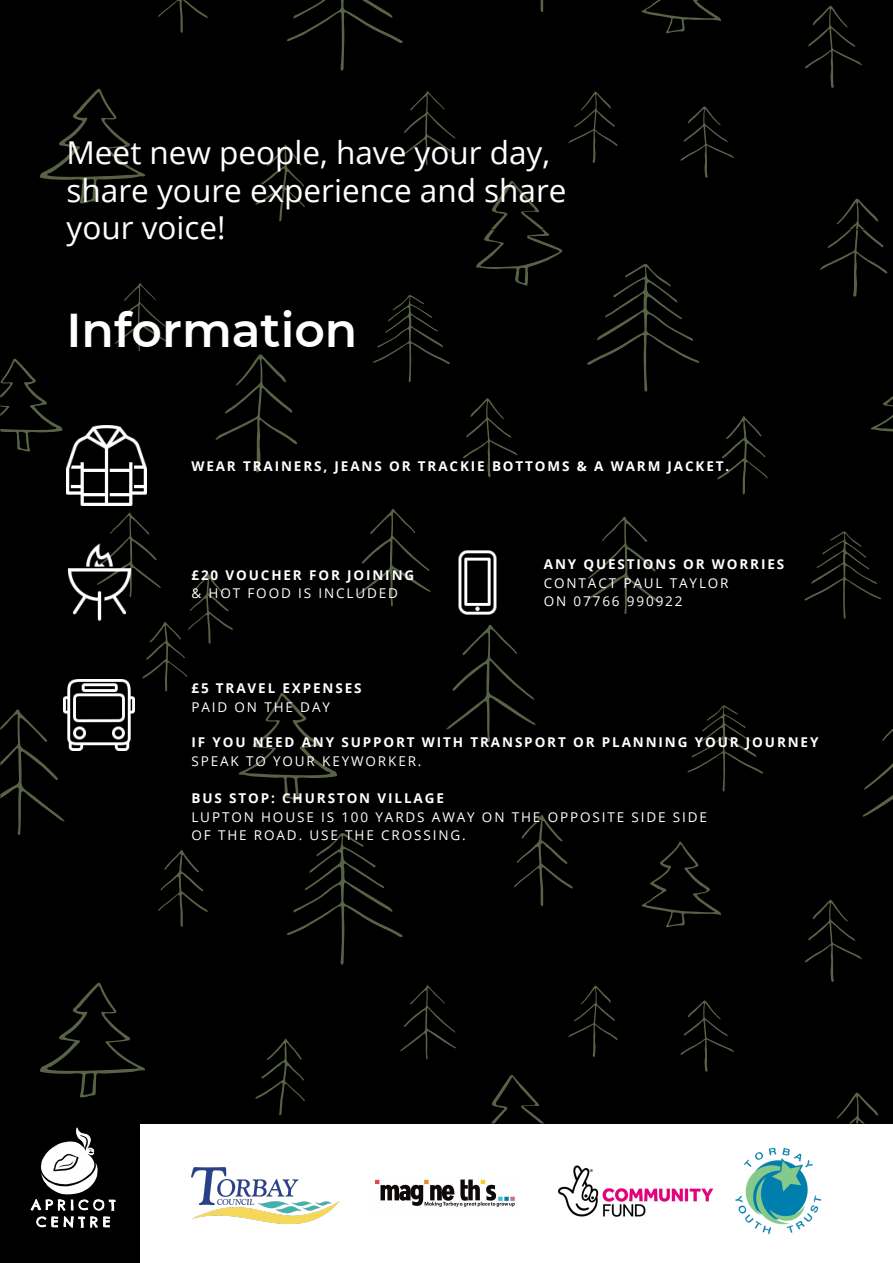
<style>
.page{position:relative;width:893px;height:1263px;background:#000}
.page>*{position:absolute;margin:0;border:0;box-sizing:border-box;transform-origin:0 0}
.t1{font:600 47.33px "Montserrat";color:#fff}
.t2{font:31.5px/37.7px "Open Sans";color:#fff}
.t3{font:700 13.5px "Open Sans";letter-spacing:.14em;color:#fff}
.t4{font:13.5px/18.6px "Open Sans";letter-spacing:.14em;color:#fff}
</style>
<div class="page">
<div style="left:140px;top:1124px;width:753px;height:139px;background:#fff"></div>
<img style="left:30px;top:1127px;width:86px;height:101px">
<img style="left:192px;top:1168px;width:148px;height:56px">
<img style="left:374px;top:1179px;width:141px;height:28px">
<img style="left:557px;top:1165px;width:157px;height:52px">
<img style="left:735px;top:1147px;width:87px;height:88px">
<svg style="left:836px;top:1092px;width:42px;height:31px"></svg>
<svg style="left:687px;top:705px;width:76px;height:87px"></svg>
<svg style="left:805px;top:900px;width:57px;height:82px"></svg>
<svg style="left:680px;top:1000px;width:54px;height:72px"></svg>
<svg style="left:882px;top:728px;width:11px;height:13px"></svg>
<svg style="left:862px;top:763px;width:31px;height:54px"></svg>
<svg style="left:717px;top:416px;width:50px;height:78px"></svg>
<svg style="left:804px;top:531px;width:77px;height:88px"></svg>
<svg style="left:883px;top:396px;width:10px;height:10px"></svg>
<svg style="left:871px;top:415px;width:22px;height:17px"></svg>
<svg style="left:641px;top:841px;width:80px;height:87px"></svg>
<svg style="left:356px;top:509px;width:75px;height:97px"></svg>
<svg style="left:158px;top:850px;width:50px;height:77px"></svg>
<svg style="left:114px;top:283px;width:52px;height:68px"></svg>
<svg style="left:400px;top:985px;width:56px;height:74px"></svg>
<svg style="left:373px;top:295px;width:77px;height:88px"></svg>
<svg style="left:0;top:709px;width:65px;height:126px"></svg>
<svg style="left:587px;top:264px;width:112px;height:128px"></svg>
<svg style="left:587px;top:517px;width:74px;height:97px"></svg>
<svg style="left:255px;top:1038px;width:50px;height:77px"></svg>
<svg style="left:215px;top:354px;width:82px;height:119px"></svg>
<svg style="left:568px;top:985px;width:50px;height:72px"></svg>
<svg style="left:446px;top:625px;width:90px;height:117px"></svg>
<svg style="left:514px;top:815px;width:59px;height:91px"></svg>
<svg style="left:287px;top:833px;width:116px;height:132px"></svg>
<svg style="left:463px;top:398px;width:54px;height:79px"></svg>
<svg style="left:0;top:358px;width:63px;height:94px"></svg>
<svg style="left:39px;top:982px;width:106px;height:116px"></svg>
<svg style="left:491px;top:1075px;width:53px;height:48px"></svg>
<svg style="left:97px;top:513px;width:240px;height:287px"></svg>
<img style="left:67px;top:425px;width:79px;height:80px">
<img style="left:68px;top:542px;width:72px;height:81px">
<img style="left:64px;top:680px;width:71px;height:71px">
<img style="left:458px;top:550px;width:39px;height:65px">
<svg style="left:820px;top:199px;width:67px;height:98px"></svg>
<svg style="left:805px;top:6px;width:57px;height:82px"></svg>
<svg style="left:680px;top:106px;width:54px;height:72px"></svg>
<svg style="left:641px;top:0;width:80px;height:34px"></svg>
<svg style="left:158px;top:0;width:50px;height:33px"></svg>
<svg style="left:400px;top:91px;width:56px;height:74px"></svg>
<svg style="left:255px;top:145px;width:50px;height:76px"></svg>
<svg style="left:568px;top:92px;width:50px;height:71px"></svg>
<svg style="left:540px;top:0;width:4px;height:12px"></svg>
<svg style="left:287px;top:0;width:116px;height:71px"></svg>
<svg style="left:40px;top:88px;width:105px;height:116px"></svg>
<svg style="left:476px;top:181px;width:87px;height:105px"></svg>
<p class="t2" style="left:67px;top:133px;width:501px">Meet new people, have your day, share youre experience and share your voice!</p>
<p class="t1" style="left:67px;top:301px;width:292px">Information</p>
<p class="t3" style="left:191px;top:456px;width:539px">WEAR TRAINERS, JEANS OR TRACKIE BOTTOMS &amp; A WARM JACKET.</p>
<p class="t3" style="left:191px;top:565px;width:224px">£20 VOUCHER FOR JOINING</p>
<p class="t4" style="left:191px;top:584px;width:208px">&amp; HOT FOOD IS INCLUDED</p>
<p class="t3" style="left:544px;top:555px;width:242px">ANY QUESTIONS OR WORRIES</p>
<p class="t4" style="left:544px;top:573px;width:186px">CONTACT PAUL TAYLOR</p>
<p class="t4" style="left:544px;top:592px;width:140px">ON 07766 990922</p>
<p class="t3" style="left:191px;top:679px;width:172px">£5 TRAVEL EXPENSES</p>
<p class="t4" style="left:191px;top:697px;width:140px">PAID ON THE DAY</p>
<p class="t3" style="left:191px;top:733px;width:628px">IF YOU NEED ANY SUPPORT WITH TRANSPORT OR PLANNING YOUR JOURNEY</p>
<p class="t4" style="left:191px;top:751px;width:232px">SPEAK TO YOUR KEYWORKER.</p>
<p class="t3" style="left:191px;top:789px;width:254px">BUS STOP: CHURSTON VILLAGE</p>
<p class="t4" style="left:191px;top:807px;width:517px">LUPTON HOUSE IS 100 YARDS AWAY ON THE OPPOSITE SIDE SIDE<br>OF THE ROAD. USE THE CROSSING.</p>
</div>
